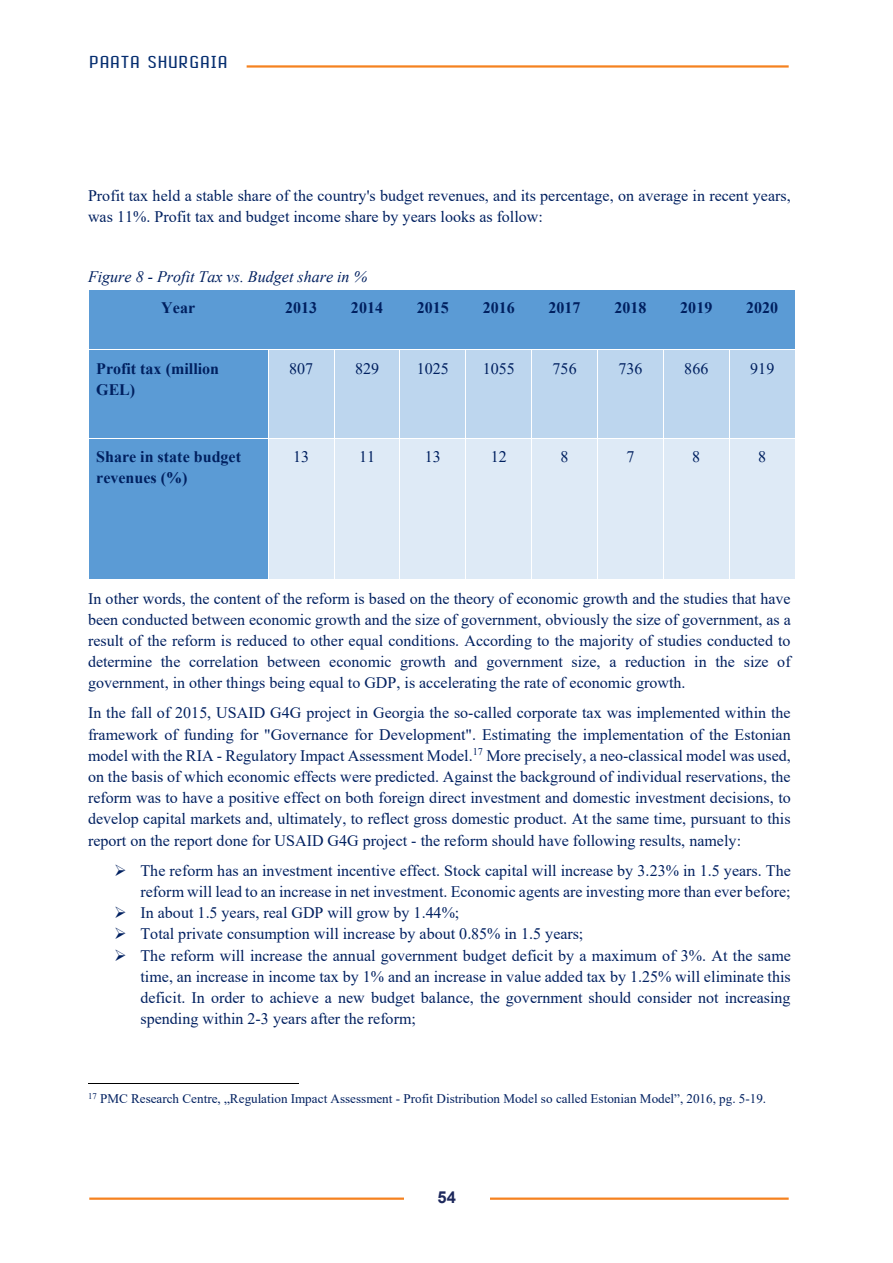
<style>
.page{position:relative;width:893px;height:1263px;background:#fff}
.page>*{position:absolute;margin:0;border:0;box-sizing:border-box;transform-origin:0 0}
.t1{font:700 16.5px "Arial";color:#1d285c}
.t2{font:16.05px/21.1px "Times New Roman";color:#002060;text-align:justify}
.t3{font:700 16.05px/21.3px "Times New Roman";color:#002060}
.t4{font:italic 16.05px/30.8px "Times New Roman";color:#002060}
.t5{font:15px "BPG111 Caps";letter-spacing:.04em;color:#052d6f;scale:1.28 1}
.t6{font:13.2px "Times New Roman";color:#002060}
.s1{font-weight:700;font-style:normal}
</style>
<div class="page">
<hr style="left:89px;top:1197px;width:700px;height:3px;background:#f58220">
<div style="left:404px;top:1190px;width:85px;height:25px;background:#fff"></div>
<div style="left:89px;top:290px;width:179px;height:59px;background:#5b9bd5"></div>
<div style="left:268px;top:290px;width:66px;height:59px;background:#5b9bd5"></div>
<div style="left:334px;top:290px;width:66px;height:59px;background:#5b9bd5"></div>
<div style="left:400px;top:290px;width:66px;height:59px;background:#5b9bd5"></div>
<div style="left:466px;top:290px;width:66px;height:59px;background:#5b9bd5"></div>
<div style="left:532px;top:290px;width:66px;height:59px;background:#5b9bd5"></div>
<div style="left:598px;top:290px;width:65px;height:59px;background:#5b9bd5"></div>
<div style="left:663px;top:290px;width:66px;height:59px;background:#5b9bd5"></div>
<div style="left:729px;top:290px;width:66px;height:59px;background:#5b9bd5"></div>
<div style="left:89px;top:350px;width:179px;height:88px;background:#5b9bd5"></div>
<div style="left:268px;top:350px;width:66px;height:88px;background:#bdd6ee"></div>
<div style="left:334px;top:350px;width:66px;height:88px;background:#bdd6ee"></div>
<div style="left:400px;top:350px;width:65px;height:88px;background:#bdd6ee"></div>
<div style="left:466px;top:350px;width:65px;height:88px;background:#bdd6ee"></div>
<div style="left:532px;top:350px;width:65px;height:88px;background:#bdd6ee"></div>
<div style="left:598px;top:350px;width:65px;height:88px;background:#bdd6ee"></div>
<div style="left:664px;top:350px;width:65px;height:88px;background:#bdd6ee"></div>
<div style="left:730px;top:350px;width:65px;height:88px;background:#bdd6ee"></div>
<hr style="left:268px;top:350px;width:1px;height:88px;background:#fff">
<hr style="left:334px;top:350px;width:1px;height:88px;background:#fff">
<hr style="left:400px;top:350px;width:1px;height:88px;background:#fff">
<div style="left:89px;top:439px;width:179px;height:140px;background:#5b9bd5"></div>
<div style="left:268px;top:439px;width:66px;height:140px;background:#deeaf6"></div>
<div style="left:334px;top:439px;width:66px;height:140px;background:#deeaf6"></div>
<div style="left:400px;top:439px;width:65px;height:140px;background:#deeaf6"></div>
<div style="left:466px;top:439px;width:65px;height:140px;background:#deeaf6"></div>
<div style="left:532px;top:439px;width:65px;height:140px;background:#deeaf6"></div>
<div style="left:598px;top:439px;width:65px;height:140px;background:#deeaf6"></div>
<div style="left:664px;top:439px;width:65px;height:140px;background:#deeaf6"></div>
<div style="left:730px;top:439px;width:65px;height:140px;background:#deeaf6"></div>
<hr style="left:268px;top:439px;width:1px;height:141px;background:#fff">
<hr style="left:334px;top:439px;width:1px;height:141px;background:#fff">
<hr style="left:400px;top:439px;width:1px;height:141px;background:#fff">
<hr style="left:88px;top:1083px;width:210px;height:1px;background:#000">
<hr style="left:247px;top:65px;width:542px;height:3px;background:#f58220">
<p class="t5" style="left:89px;top:55px;width:110px">PAATA SHURGAIA</p>
<p class="t2" style="left:88px;top:185px;width:704px">Profit tax held a stable share of the country's budget revenues, and its percentage, on average in recent years, was 11%. Profit tax and budget income share by years looks as follow:</p>
<p class="t4" style="left:161px;top:261px;width:207px;text-indent:-73px">Figure 8 - Profit Tax vs. Budget share in %<br><span class="s1">Year</span></p>
<p class="t3" style="left:285px;top:297px;width:34px">2013</p>
<p class="t3" style="left:351px;top:297px;width:34px">2014</p>
<p class="t3" style="left:417px;top:297px;width:34px">2015</p>
<p class="t3" style="left:483px;top:297px;width:34px">2016</p>
<p class="t3" style="left:548px;top:297px;width:34px">2017</p>
<p class="t3" style="left:614px;top:297px;width:34px">2018</p>
<p class="t3" style="left:680px;top:297px;width:34px">2019</p>
<p class="t3" style="left:746px;top:297px;width:34px">2020</p>
<p class="t3" style="left:96px;top:357px;width:124px">Profit tax (million<br>GEL)</p>
<p class="t2" style="left:289px;top:357px;width:26px">807</p>
<p class="t2" style="left:355px;top:357px;width:26px">829</p>
<p class="t2" style="left:417px;top:357px;width:34px">1025</p>
<p class="t2" style="left:483px;top:357px;width:34px">1055</p>
<p class="t2" style="left:553px;top:357px;width:26px">756</p>
<p class="t2" style="left:618px;top:357px;width:26px">736</p>
<p class="t2" style="left:684px;top:357px;width:26px">866</p>
<p class="t2" style="left:750px;top:357px;width:26px">919</p>
<p class="t3" style="left:96px;top:446px;width:146px">Share in state budget revenues (%)</p>
<p class="t2" style="left:293px;top:446px;width:18px">13</p>
<p class="t2" style="left:359px;top:446px;width:18px">11</p>
<p class="t2" style="left:425px;top:446px;width:18px">13</p>
<p class="t2" style="left:491px;top:446px;width:18px">12</p>
<p class="t2" style="left:560px;top:446px;width:10px">8</p>
<p class="t2" style="left:626px;top:446px;width:10px">7</p>
<p class="t2" style="left:692px;top:446px;width:10px">8</p>
<p class="t2" style="left:758px;top:446px;width:10px">8</p>
<p class="t2" style="left:88px;top:587px;width:704px">In other words, the content of the reform is based on the theory of economic growth and the studies that have been conducted between economic growth and the size of government, obviously the size of government, as a result of the reform is reduced to other equal conditions. According to the majority of studies conducted to determine the correlation between economic growth and government size, a reduction in the size of government, in other things being equal to GDP, is accelerating the rate of economic growth.</p>
<p class="t2" style="left:88px;top:702px;width:704px">In the fall of 2015, USAID G4G project in Georgia the so-called corporate tax was implemented within the framework of funding for "Governance for Development". Estimating the implementation of the Estonian model with the RIA - Regulatory Impact Assessment Model.<sup>17</sup> More precisely, a neo-classical model was used, on the basis of which economic effects were predicted. Against the background of individual reservations, the reform was to have a positive effect on both foreign direct investment and domestic investment decisions, to develop capital markets and, ultimately, to reflect gross domestic product. At the same time, pursuant to this report on the report done for USAID G4G project - the reform should have following results, namely:</p>
<p class="t2" style="left:114px;top:859px;width:678px;text-align:right">➢ The reform has an investment incentive effect. Stock capital will increase by 3.23% in 1.5 years. The reform will lead to an increase in net investment. Economic agents are investing more than ever before;</p>
<p class="t2" style="left:114px;top:902px;width:347px">➢ In about 1.5 years, real GDP will grow by 1.44%;</p>
<p class="t2" style="left:114px;top:923px;width:471px">➢ Total private consumption will increase by about 0.85% in 1.5 years;</p>
<p class="t2" style="left:141px;top:944px;width:652px;text-indent:-26px">➢ The reform will increase the annual government budget deficit by a maximum of 3%. At the same time, an increase in income tax by 1% and an increase in value added tax by 1.25% will eliminate this deficit. In order to achieve a new budget balance, the government should consider not increasing spending within 2-3 years after the reform;</p>
<p class="t6" style="left:88px;top:1089px;width:680px"><sup>17</sup> PMC Research Centre, „Regulation Impact Assessment - Profit Distribution Model so called Estonian Model”, 2016, pg. 5-19.</p>
<p class="t1" style="left:437px;top:1185px;width:20px">54</p>
</div>
